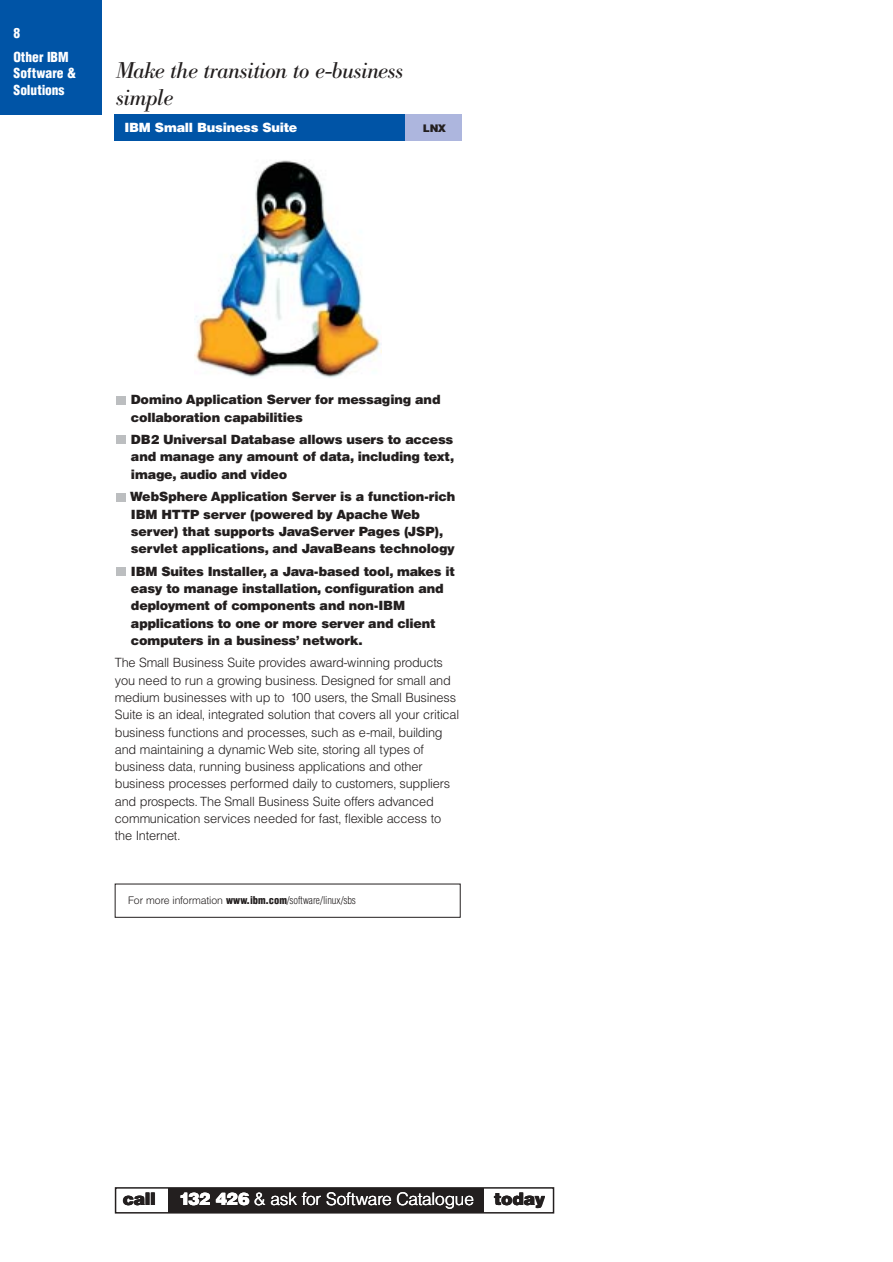
<style>
.page{position:relative;width:893px;height:1262px;background:#fff}
.page>*{position:absolute;margin:0;border:0;box-sizing:border-box;transform-origin:0 0}
.t1{font:italic 22.5px/27px "IBM Bod Apr Nin Six Text";letter-spacing:-.015em;color:#231f1f}
.t2{font:300 17.25px "IBM Hel Apr Nin Six";letter-spacing:-.015em;color:#fff}
.t3{font:900 17.25px "IBM Hel Apr Nin Six";color:#231f1f}
.t4{font:900 condensed 13.5px/24.3px "IBM Hel Apr Nin Six";letter-spacing:-.005em;color:#fff}
.t5{font:300 12.75px/17.2px "IBM Hel Apr Nin Six";letter-spacing:-.015em;color:#231f1f}
.t6{font:900 12.75px/17.2px "IBM Hel Apr Nin Six";letter-spacing:-.02em;color:#231f1f}
.t7{font:900 12.75px "IBM Hel Apr Nin Six";letter-spacing:-.02em;color:#fff}
.t8{font:300 condensed 10.5px "IBM Hel Apr Nin Six";letter-spacing:-.01em;color:#231f1f}
.t9{font:900 10.5px "IBM Hel Apr Nin Six";color:#231f1f}
.s1{font-stretch:normal}
.s2{font-weight:900}
.s3{font-weight:900;color:#231f1f}
</style>
<div class="page">
<div style="left:0;top:0;width:101px;height:115px;background:#0054a6"></div>
<div style="left:115px;top:1187px;width:439px;height:26px;border:2px solid #231f1f"></div>
<div style="left:168px;top:1187px;width:316px;height:25px;background:#231f1f"></div>
<div style="left:116px;top:567px;width:10px;height:9px;background:#bcbec0"></div>
<div style="left:116px;top:493px;width:10px;height:8px;background:#bcbec0"></div>
<div style="left:116px;top:436px;width:10px;height:8px;background:#bcbec0"></div>
<div style="left:116px;top:396px;width:10px;height:8px;background:#bcbec0"></div>
<img style="left:194px;top:160px;width:187px;height:218px">
<div style="left:115px;top:115px;width:308px;height:26px;background:#0054a6"></div>
<div style="left:405px;top:115px;width:56px;height:26px;background:#adb6de"></div>
<p class="t4" style="left:14px;top:22px;width:57px">8<br>Other IBM</p>
<p class="t4" style="left:14px;top:67px;width:64px;line-height:16.2px">Software &amp;<br>Solutions</p>
<h1 class="t1" style="left:116px;top:61px;width:288px">Make the transition to e-business simple</h1>
<p class="t7" style="left:124px;top:123px;width:174px">IBM Small Business Suite</p>
<p class="t9" style="left:423px;top:124px;width:25px">LNX</p>
<p class="t6" style="left:131px;top:392px;width:311px">Domino Application Server for messaging and collaboration capabilities</p>
<p class="t6" style="left:131px;top:432px;width:325px;text-align:justify">DB2 Universal Database allows users to access and manage any amount of data, including text, image, audio and video</p>
<p class="t6" style="left:130px;top:489px;width:326px">WebSphere Application Server is a function-rich IBM HTTP server (powered by Apache Web server) that supports JavaServer Pages (JSP), servlet applications, and JavaBeans technology</p>
<p class="t6" style="left:131px;top:563px;width:326px">IBM Suites Installer, a Java-based tool, makes it easy to manage installation, configuration and deployment of components and non-IBM applications to one or more server and client computers in a business’ network.</p>
<p class="t5" style="left:115px;top:656px;width:346px">The Small Business Suite provides award-winning products you need to run a growing business. Designed for small and medium businesses with up to 100 users, the Small Business Suite is an ideal, integrated solution that covers all your critical business functions and processes, such as e-mail, building and maintaining a dynamic Web site, storing all types of business data, running business applications and other business processes performed daily to customers, suppliers and prospects. The Small Business Suite offers advanced communication services needed for fast, flexible access to the Internet.</p>
<p class="t8" style="left:128px;top:896px;width:229px"><span class="s1">For more information</span> <span class="s2">www.ibm.com</span>/software/linux/sbs</p>
<h2 class="t3" style="left:123px;top:1192px;width:35px">call</h2>
<h2 class="t2" style="left:179px;top:1192px;width:368px"><span class="s2">132 426</span> &amp; ask for Software Catalogue <span class="s3">today</span></h2>
</div>
